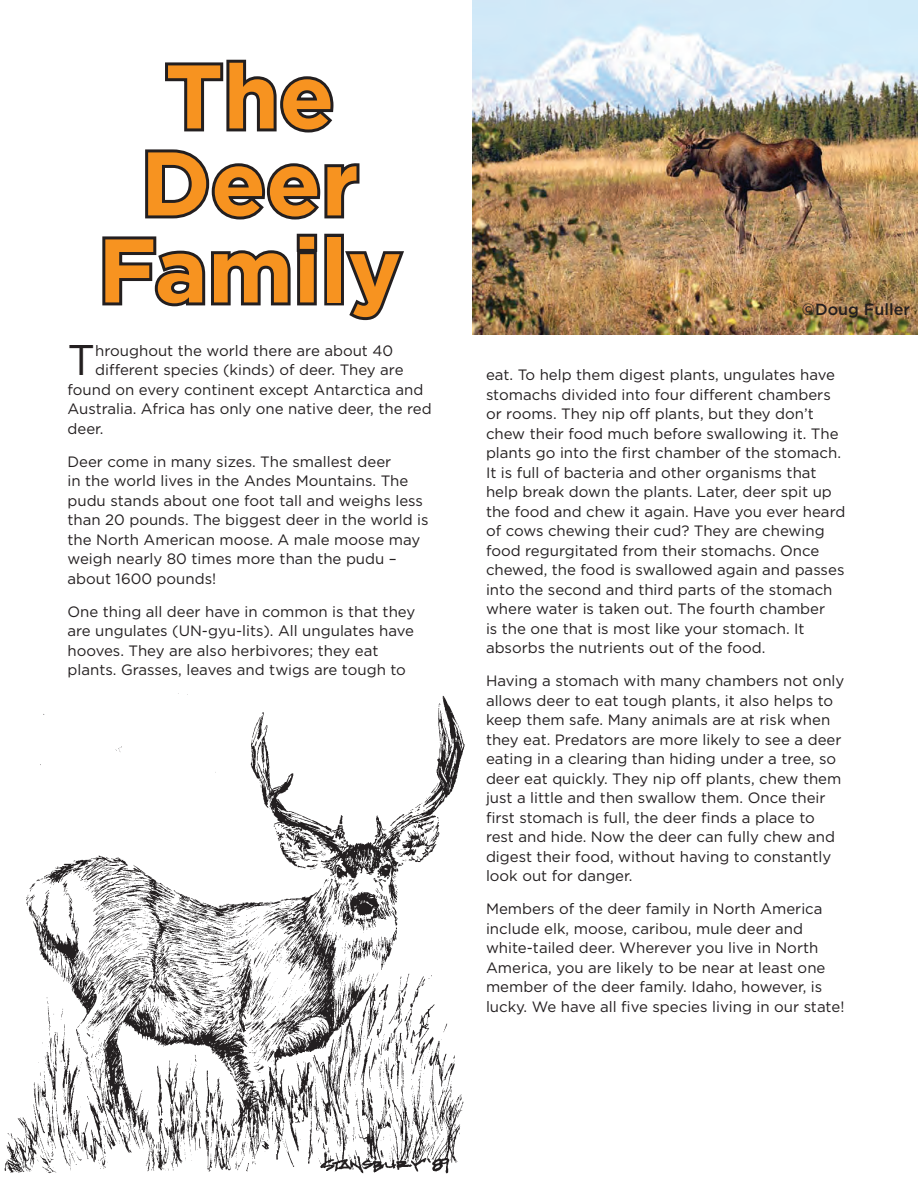
<style>
.page{position:relative;width:918px;height:1188px;background:#fff}
.page>*{position:absolute;margin:0;border:0;box-sizing:border-box;transform-origin:0 0}
.Head{font:700 90px/87px "Gotham";color:#f79320;text-align:center}
.Drop_Cap_body{font:42.9px "Gotham";color:#231f20}
.t1{font:500 16.05px "Gotham";color:#231f20}
.WE_Body_Text{font:15px/19.5px "Gotham";color:#231f20}
.Drop_Cap_body-2{font:15px "Gotham";color:#231f20}
</style>
<div class="page">
<img style="left:472px;top:0;width:446px;height:334px">
<img style="left:4px;top:693px;width:461px;height:481px">
<svg style="left:165px;top:59px;width:169px;height:74px"></svg>
<svg style="left:145px;top:149px;width:215px;height:71px"></svg>
<svg style="left:102px;top:233px;width:216px;height:74px"></svg>
<div style="left:324px;top:234px;width:20px;height:71px;border:6px solid #231f20"></div>
<svg style="left:341px;top:246px;width:63px;height:75px"></svg>
<p class="Head" style="left:98px;top:51px;width:305px">The<br>Deer<br>Family</p>
<p class="Drop_Cap_body" style="left:68px;top:336px;width:29px">T</p>
<p class="Drop_Cap_body-2" style="left:95px;top:342px;width:300px">hroughout the world there are about 40</p>
<p class="Drop_Cap_body-2" style="left:95px;top:362px;width:310px">different species (kinds) of deer. They are</p>
<p class="Drop_Cap_body-2" style="left:68px;top:381px;width:357px">found on every continent except Antarctica and</p>
<p class="Drop_Cap_body-2" style="left:68px;top:401px;width:366px">Australia. Africa has only one native deer, the red</p>
<p class="Drop_Cap_body-2" style="left:68px;top:420px;width:38px">deer.</p>
<p class="WE_Body_Text" style="left:68px;top:451px;width:363px">Deer come in many sizes. The smallest deer<br>in the world lives in the Andes Mountains. The pudu stands about one foot tall and weighs less than 20 pounds. The biggest deer in the world is the North American moose. A male moose may weigh nearly 80 times more than the pudu – about 1600 pounds!</p>
<p class="WE_Body_Text" style="left:68px;top:601px;width:349px">One thing all deer have in common is that they are ungulates (UN-gyu-lits). All ungulates have hooves. They are also herbivores; they eat plants. Grasses, leaves and twigs are tough to</p>
<p class="t1" style="left:802px;top:300px;width:110px">©Doug Fuller</p>
<p class="WE_Body_Text" style="left:486px;top:365px;width:361px">eat. To help them digest plants, ungulates have stomachs divided into four different chambers or rooms. They nip off plants, but they don’t chew their food much before swallowing it. The plants go into the first chamber of the stomach.<br>It is full of bacteria and other organisms that help break down the plants. Later, deer spit up the food and chew it again. Have you ever heard of cows chewing their cud? They are chewing food regurgitated from their stomachs. Once chewed, the food is swallowed again and passes into the second and third parts of the stomach where water is taken out. The fourth chamber<br>is the one that is most like your stomach. It absorbs the nutrients out of the food.</p>
<p class="WE_Body_Text" style="left:486px;top:671px;width:360px">Having a stomach with many chambers not only allows deer to eat tough plants, it also helps to keep them safe. Many animals are at risk when they eat. Predators are more likely to see a deer eating in a clearing than hiding under a tree, so deer eat quickly. They nip off plants, chew them just a little and then swallow them. Once their first stomach is full, the deer finds a place to rest and hide. Now the deer can fully chew and digest their food, without having to constantly look out for danger.</p>
<p class="WE_Body_Text" style="left:486px;top:899px;width:360px">Members of the deer family in North America include elk, moose, caribou, mule deer and white-tailed deer. Wherever you live in North America, you are likely to be near at least one member of the deer family. Idaho, however, is lucky. We have all five species living in our state!</p>
</div>
